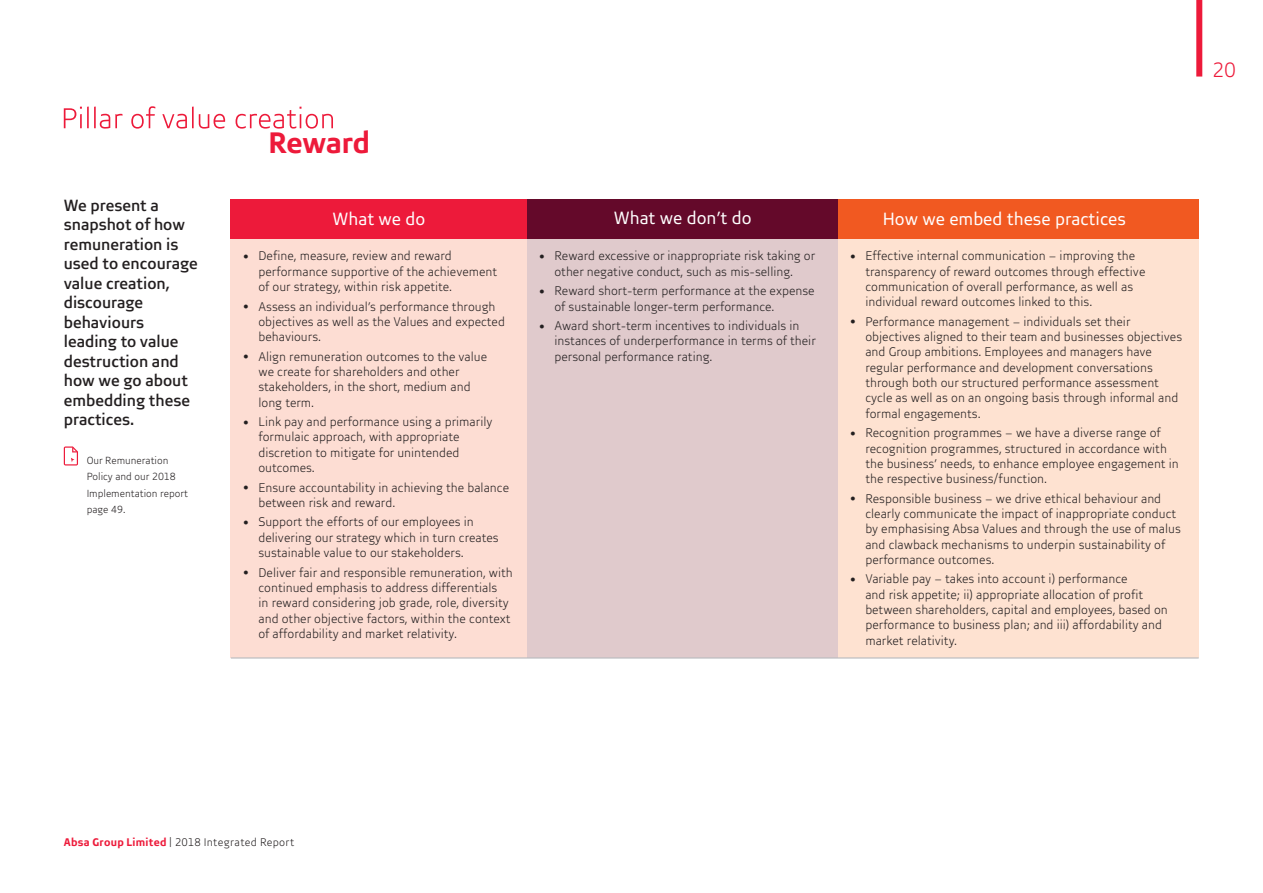
<style>
.page{position:relative;width:1263px;height:893px;background:#fff}
.page>*{position:absolute;margin:0;border:0;box-sizing:border-box;transform-origin:0 0}
.Main_Heading_light{font:700 30.15px "Brave Sans";letter-spacing:-.005em;color:#ed1a3a}
.t1{font:300 21px "Brave Sans";color:#ed1a3a}
.Heading_1{font:18px "Brave Sans";color:#fff}
.intro_style_warmth{font:500 16.5px/19.5px "Brave Sans";color:#231f20}
.t2{font:300 12.75px/15.3px "Brave Sans";color:#231f20}
.t3{font:300 11.25px "Brave Sans";letter-spacing:.025em;color:#231f20}
.Body_Copy{font:300 10.5px/16.5px "Brave Sans";color:#231f20}
.s1{font-weight:700;color:#ed1a3a}
</style>
<div class="page">
<div style="left:1196px;top:0;width:6px;height:77px;background:#ed1a3a"></div>
<div style="left:231px;top:238px;width:296px;height:419px;background:#fdddd3"></div>
<div style="left:527px;top:238px;width:311px;height:419px;background:#e0cacc"></div>
<div style="left:838px;top:238px;width:361px;height:419px;background:#fee2d1"></div>
<div style="left:526px;top:199px;width:312px;height:39px;background:#64092a"></div>
<div style="left:231px;top:199px;width:296px;height:39px;background:#ed1a3a"></div>
<div style="left:838px;top:199px;width:361px;height:39px;background:#f15921"></div>
<svg style="left:64px;top:106px;width:269px;height:23px"></svg>
<svg style="left:64px;top:446px;width:14px;height:19px"></svg>
<hr style="left:231px;top:657px;width:968px;height:2px;background:#bcbdc0">
<p class="intro_style_warmth" style="left:64px;top:195px;width:136px">We present a snapshot of how remuneration is used to encourage value creation, discourage behaviours leading to value destruction and how we go about embedding these practices.</p>
<p class="Body_Copy" style="left:87px;top:452px;width:103px">Our Remuneration<br>Policy and our 2018<br>Implementation report page 49.</p>
<p class="Main_Heading_light" style="left:269px;top:124px;width:103px">Reward</p>
<p class="Heading_1" style="left:332px;top:208px;width:94px">What we do</p>
<p class="Heading_1" style="left:614px;top:207px;width:139px">What we don’t do</p>
<p class="Heading_1" style="left:883px;top:208px;width:245px">How we embed these practices</p>
<p class="t2" style="left:258px;top:248px;width:240px">Define, measure, review and reward performance supportive of the achievement of our strategy, within risk appetite.</p>
<p class="t2" style="left:258px;top:298px;width:248px">Assess an individual’s performance through objectives as well as the Values and expected behaviours.</p>
<p class="t2" style="left:258px;top:348px;width:230px">Align remuneration outcomes to the value we create for shareholders and other stakeholders, in the short, medium and long term.</p>
<p class="t2" style="left:258px;top:414px;width:236px">Link pay and performance using a primarily formulaic approach, with appropriate discretion to mitigate for unintended outcomes.</p>
<p class="t2" style="left:258px;top:479px;width:252px">Ensure accountability in achieving the balance between risk and reward.</p>
<p class="t2" style="left:258px;top:514px;width:242px">Support the efforts of our employees in delivering our strategy which in turn creates sustainable value to our stakeholders.</p>
<p class="t2" style="left:258px;top:564px;width:256px">Deliver fair and responsible remuneration, with continued emphasis to address differentials<br>in reward considering job grade, role, diversity and other objective factors, within the context of affordability and market relativity.</p>
<p class="t2" style="left:554px;top:248px;width:262px">Reward excessive or inappropriate risk taking or other negative conduct, such as mis-selling.</p>
<p class="t2" style="left:554px;top:283px;width:262px">Reward short-term performance at the expense of sustainable longer-term performance.</p>
<p class="t2" style="left:554px;top:318px;width:263px">Award short-term incentives to individuals in instances of underperformance in terms of their personal performance rating.</p>
<p class="t2" style="left:865px;top:248px;width:282px">Effective internal communication – improving the transparency of reward outcomes through effective communication of overall performance, as well as individual reward outcomes linked to this.</p>
<p class="t2" style="left:865px;top:314px;width:318px">Performance management – individuals set their objectives aligned to their team and businesses objectives and Group ambitions. Employees and managers have regular performance and development conversations through both our structured performance assessment cycle as well as on an ongoing basis through informal and formal engagements.</p>
<p class="t2" style="left:865px;top:425px;width:315px">Recognition programmes – we have a diverse range of recognition programmes, structured in accordance with the business’ needs, to enhance employee engagement in the respective business/function.</p>
<p class="t2" style="left:865px;top:490px;width:317px">Responsible business – we drive ethical behaviour and clearly communicate the impact of inappropriate conduct by emphasising Absa Values and through the use of malus and clawback mechanisms to underpin sustainability of performance outcomes.</p>
<p class="t2" style="left:865px;top:571px;width:304px">Variable pay – takes into account i) performance<br>and risk appetite; ii) appropriate allocation of profit between shareholders, capital and employees, based on performance to business plan; and iii) affordability and market relativity.</p>
<h2 class="t1" style="left:1212px;top:57px;width:25px">20</h2>
<p class="t3" style="left:64px;top:836px;width:232px"><span class="s1">Absa Group Limited</span> | 2018 Integrated Report</p>
</div>
